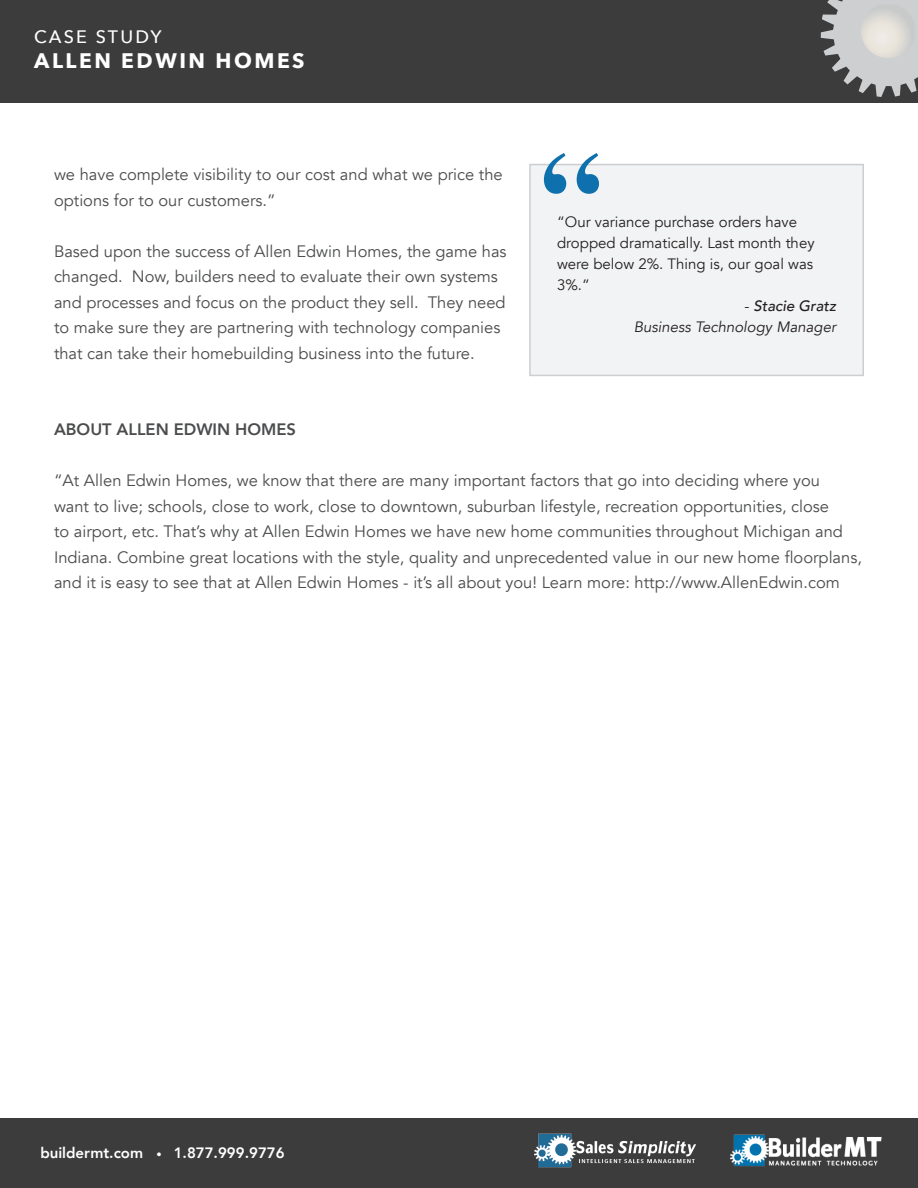
<style>
.page{position:relative;width:918px;height:1188px;background:#fff}
.page>*{position:absolute;margin:0;border:0;box-sizing:border-box;transform-origin:0 0}
.t1{font:700 121.5px "Times";color:#0e71ad}
.t2{font:700 21px "Avenir Next";letter-spacing:.12em;color:#fff}
.t3{font:500 18px "Avenir Next";letter-spacing:.12em;color:#fff}
.t4{font:16.5px/25.5px "Avenir";color:#4b4c4d}
.t5{font:800 16.5px "Avenir";color:#4b4c4d}
.t6{font:15px/21px "Avenir";color:#231f20}
.t7{font:800 15px "Avenir";color:#fff}
.t8{font:italic 15px "Avenir";color:#231f20}
.t9{font:italic 500 15px "Avenir";color:#231f20}
.s1{font-weight:400;font-style:normal}
.s2{font-size:10.5px}
</style>
<div class="page">
<div style="left:0;top:1118px;width:918px;height:70px;background:#3c3c3d"></div>
<img style="left:730px;top:1134px;width:152px;height:33px">
<div style="left:0;top:0;width:918px;height:103px;background:#3c3c3d"></div>
<svg style="left:821px;top:0;width:97px;height:97px"></svg>
<img style="left:534px;top:1133px;width:162px;height:35px">
<div style="left:529px;top:164px;width:335px;height:212px;background:#f2f3f4;border:2px solid #cdced0"></div>
<p class="t3" style="left:34px;top:21px;width:129px">CASE STUDY</p>
<p class="t2" style="left:34px;top:42px;width:272px">ALLEN EDWIN HOMES</p>
<p class="t4" style="left:54px;top:162px;width:450px">we have complete visibility to our cost and what we price the options for to our customers.”</p>
<p class="t4" style="left:54px;top:239px;width:454px">Based upon the success of Allen Edwin Homes, the game has changed. Now, builders need to evaluate their own systems and processes and focus on the product they sell. They need to make sure they are partnering with technology companies that can take their homebuilding business into the future.</p>
<p class="t1" style="left:540px;top:80px;width:62px">“</p>
<p class="t6" style="left:557px;top:212px;width:259px">“Our variance purchase orders have dropped dramatically. Last month they were below 2%. Thing is, our goal was<br>3%.”</p>
<p class="t9" style="left:744px;top:297px;width:93px"><span class="s1">-</span> Stacie Gratz</p>
<p class="t8" style="left:634px;top:318px;width:204px">Business Technology Manager</p>
<p class="t5" style="left:54px;top:417px;width:243px">ABOUT ALLEN EDWIN HOMES</p>
<p class="t4" style="left:54px;top:468px;width:810px">“At Allen Edwin Homes, we know that there are many important factors that go into deciding where you<br>want to live; schools, close to work, close to downtown, suburban lifestyle, recreation opportunities, close<br>to airport, etc. That’s why at Allen Edwin Homes we have new home communities throughout Michigan and Indiana. Combine great locations with the style, quality and unprecedented value in our new home floorplans, and it is easy to see that at Allen Edwin Homes - it’s all about you! Learn more: http://www.AllenEdwin.com</p>
<p class="t7" style="left:40px;top:1141px;width:246px">buildermt.com <span class="s2">•</span> 1.877.999.9776</p>
</div>
